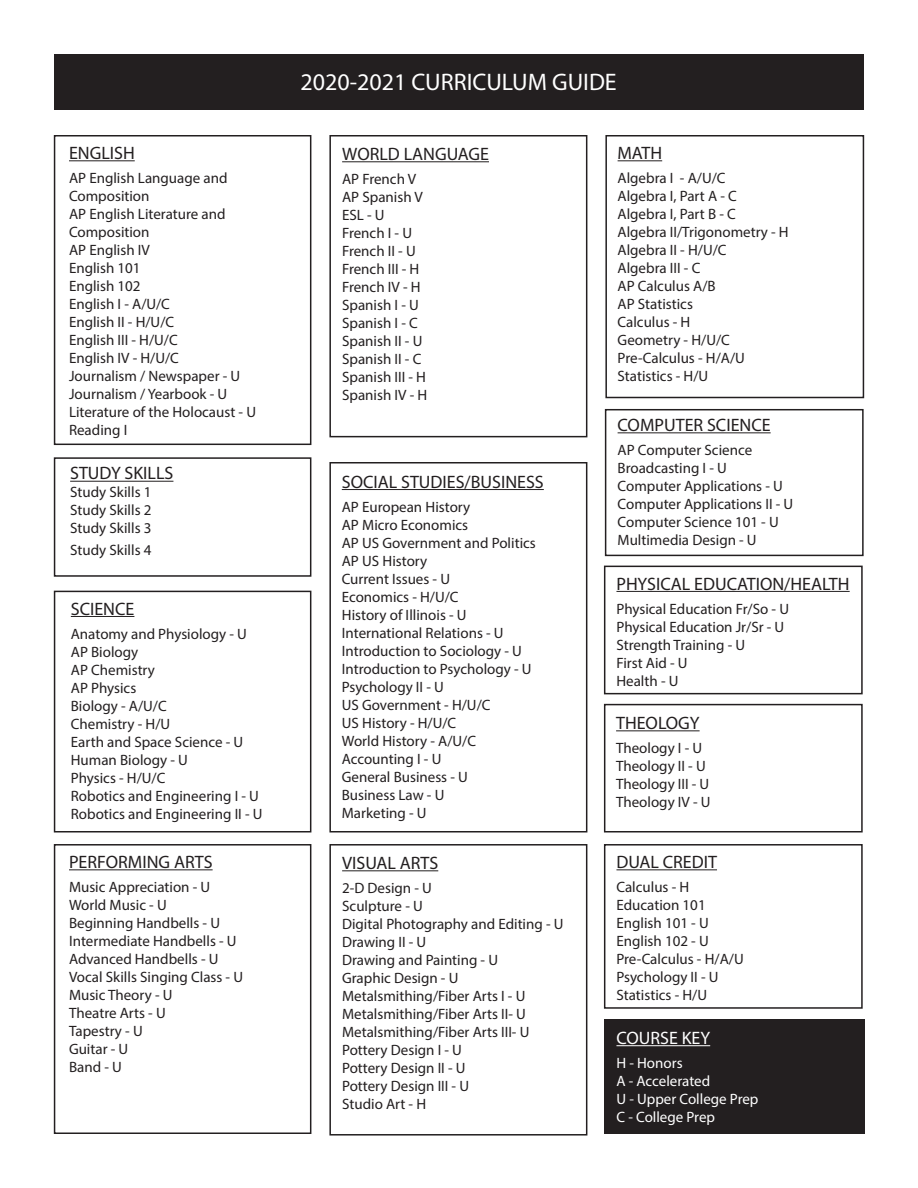
<style>
.page{position:relative;width:918px;height:1188px;background:#fff}
.page>*{position:absolute;margin:0;border:0;box-sizing:border-box;transform-origin:0 0}
.t1{font:24px "Myriad Pro";color:#fff}
.t2{font:18px "Myriad Pro";color:#231f20}
.t3{font:18px "Myriad Pro";color:#fff}
.t4{font:15px/18px "Myriad Pro";color:#231f20}
.t5{font:15px/18px "Myriad Pro";color:#fff}
</style>
<div class="page">
<div style="left:54px;top:55px;width:810px;height:55px;background:#231f20"></div>
<div style="left:54px;top:135px;width:257px;height:310px;border:2px solid #231f20"></div>
<div style="left:329px;top:135px;width:258px;height:302px;border:2px solid #231f20"></div>
<hr style="left:69px;top:160px;width:66px;height:1px;background:#231f20">
<hr style="left:342px;top:161px;width:147px;height:1px;background:#231f20">
<div style="left:605px;top:135px;width:259px;height:263px;border:2px solid #231f20"></div>
<hr style="left:618px;top:160px;width:44px;height:1px;background:#231f20">
<div style="left:604px;top:844px;width:259px;height:165px;border:2px solid #231f20"></div>
<hr style="left:616px;top:869px;width:101px;height:1px;background:#231f20">
<div style="left:54px;top:844px;width:257px;height:290px;border:2px solid #231f20"></div>
<hr style="left:69px;top:869px;width:144px;height:1px;background:#231f20">
<div style="left:329px;top:844px;width:258px;height:292px;border:2px solid #231f20"></div>
<hr style="left:342px;top:870px;width:96px;height:1px;background:#231f20">
<div style="left:54px;top:591px;width:257px;height:241px;border:2px solid #231f20"></div>
<div style="left:329px;top:462px;width:258px;height:370px;border:2px solid #231f20"></div>
<hr style="left:71px;top:616px;width:63px;height:1px;background:#231f20">
<hr style="left:342px;top:489px;width:202px;height:1px;background:#231f20">
<div style="left:605px;top:409px;width:259px;height:147px;border:2px solid #231f20"></div>
<hr style="left:618px;top:432px;width:153px;height:1px;background:#231f20">
<div style="left:604px;top:704px;width:259px;height:128px;border:2px solid #231f20"></div>
<hr style="left:616px;top:730px;width:84px;height:1px;background:#231f20">
<div style="left:604px;top:566px;width:259px;height:128px;border:2px solid #231f20"></div>
<hr style="left:616px;top:591px;width:234px;height:1px;background:#231f20">
<div style="left:604px;top:1020px;width:260px;height:114px;background:#231f20"></div>
<hr style="left:616px;top:1045px;width:94px;height:1px;background:#fff">
<div style="left:54px;top:457px;width:257px;height:120px;border:2px solid #231f20"></div>
<hr style="left:70px;top:481px;width:103px;height:1px;background:#231f20">
<p class="t2" style="left:69px;top:142px;width:67px">ENGLISH</p>
<p class="t4" style="left:69px;top:169px;width:189px">AP English Language and<br>Composition<br>AP English Literature and<br>Composition<br>AP English IV<br>English 101<br>English 102<br>English I - A/U/C<br>English II - H/U/C<br>English III - H/U/C<br>English IV - H/U/C<br>Journalism / Newspaper - U<br>Journalism / Yearbook - U<br>Literature of the Holocaust - U<br>Reading I</p>
<p class="t2" style="left:70px;top:462px;width:105px">STUDY SKILLS</p>
<p class="t4" style="left:70px;top:483px;width:83px;text-align:justify">Study Skills 1<br>Study Skills 2<br>Study Skills 3</p>
<p class="t4" style="left:70px;top:541px;width:83px">Study Skills 4</p>
<p class="t2" style="left:71px;top:598px;width:65px">SCIENCE</p>
<p class="t4" style="left:71px;top:624px;width:193px">Anatomy and Physiology - U<br>AP Biology<br>AP Chemistry<br>AP Physics<br>Biology - A/U/C<br>Chemistry - H/U<br>Earth and Space Science - U<br>Human Biology - U<br>Physics - H/U/C<br>Robotics and Engineering I - U<br>Robotics and Engineering II - U</p>
<p class="t2" style="left:69px;top:851px;width:145px">PERFORMING ARTS</p>
<p class="t4" style="left:69px;top:878px;width:176px">Music Appreciation - U<br>World Music - U<br>Beginning Handbells - U<br>Intermediate Handbells - U<br>Advanced Handbells - U<br>Vocal Skills Singing Class - U<br>Music Theory - U<br>Theatre Arts - U<br>Tapestry - U<br>Guitar - U<br>Band - U</p>
<h1 class="t1" style="left:300px;top:67px;width:318px">2020-2021 CURRICULUM GUIDE</h1>
<p class="t2" style="left:342px;top:143px;width:148px">WORLD LANGUAGE</p>
<p class="t4" style="left:342px;top:170px;width:87px">AP French V<br>AP Spanish V<br>ESL - U<br>French I - U<br>French II - U<br>French III - H<br>French IV - H<br>Spanish I - U<br>Spanish I - C<br>Spanish II - U<br>Spanish II - C<br>Spanish III - H<br>Spanish IV - H</p>
<p class="t2" style="left:342px;top:471px;width:204px">SOCIAL STUDIES/BUSINESS</p>
<p class="t4" style="left:342px;top:497px;width:196px">AP European History<br>AP Micro Economics<br>AP US Government and Politics<br>AP US History<br>Current Issues - U<br>Economics - H/U/C<br>History of Illinois - U<br>International Relations - U<br>Introduction to Sociology - U<br>Introduction to Psychology - U<br>Psychology II - U<br>US Government - H/U/C<br>US History - H/U/C<br>World History - A/U/C<br>Accounting I - U<br>General Business - U<br>Business Law - U<br>Marketing - U</p>
<p class="t2" style="left:342px;top:852px;width:98px">VISUAL ARTS</p>
<p class="t4" style="left:342px;top:879px;width:223px">2-D Design - U<br>Sculpture - U<br>Digital Photography and Editing - U<br>Drawing II - U<br>Drawing and Painting - U<br>Graphic Design - U<br>Metalsmithing/Fiber Arts I - U<br>Metalsmithing/Fiber Arts II- U<br>Metalsmithing/Fiber Arts III- U<br>Pottery Design I - U<br>Pottery Design II - U<br>Pottery Design III - U<br>Studio Art - H</p>
<p class="t2" style="left:618px;top:142px;width:46px">MATH</p>
<p class="t4" style="left:618px;top:169px;width:173px">Algebra I - A/U/C<br>Algebra I, Part A - C<br>Algebra I, Part B - C<br>Algebra II/Trigonometry - H<br>Algebra II - H/U/C<br>Algebra III - C<br>AP Calculus A/B<br>AP Statistics<br>Calculus - H<br>Geometry - H/U/C<br>Pre-Calculus - H/A/U<br>Statistics - H/U</p>
<p class="t2" style="left:618px;top:414px;width:155px">COMPUTER SCIENCE</p>
<p class="t4" style="left:618px;top:441px;width:177px">AP Computer Science<br>Broadcasting I - U<br>Computer Applications - U<br>Computer Applications II - U<br>Computer Science 101 - U<br>Multimedia Design - U</p>
<p class="t2" style="left:616px;top:572px;width:235px">PHYSICAL EDUCATION/HEALTH</p>
<p class="t4" style="left:616px;top:599px;width:174px">Physical Education Fr/So - U<br>Physical Education Jr/Sr - U<br>Strength Training - U<br>First Aid - U<br>Health - U</p>
<p class="t2" style="left:616px;top:712px;width:85px">THEOLOGY</p>
<p class="t4" style="left:616px;top:739px;width:96px">Theology I - U<br>Theology II - U<br>Theology III - U<br>Theology IV - U</p>
<p class="t2" style="left:616px;top:851px;width:102px">DUAL CREDIT</p>
<p class="t4" style="left:616px;top:878px;width:129px">Calculus - H<br>Education 101<br>English 101 - U<br>English 102 - U<br>Pre-Calculus - H/A/U<br>Psychology II - U<br>Statistics - H/U</p>
<p class="t3" style="left:616px;top:1027px;width:95px">COURSE KEY</p>
<p class="t5" style="left:616px;top:1054px;width:144px">H - Honors<br>A - Accelerated<br>U - Upper College Prep<br>C - College Prep</p>
</div>
